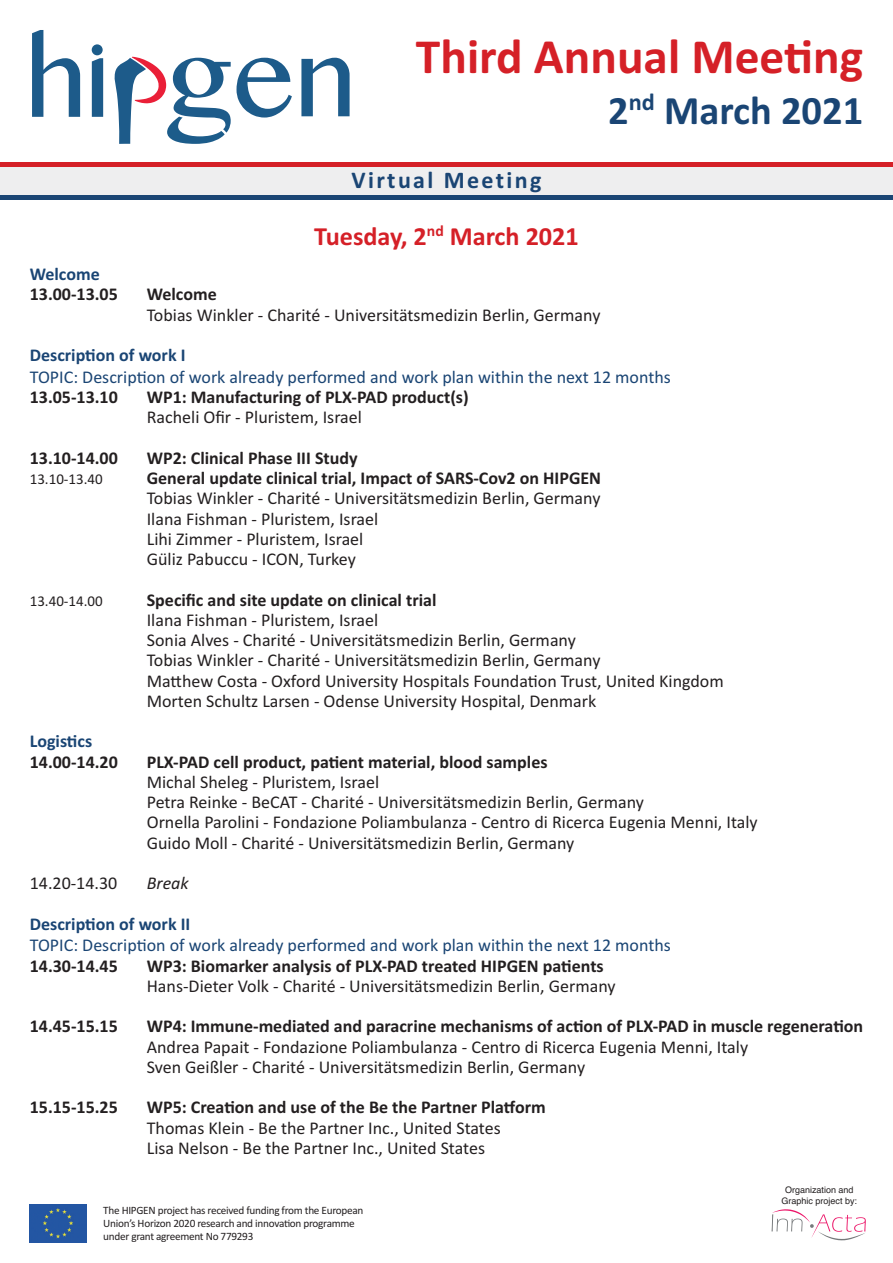
<style>
.page{position:relative;width:893px;height:1263px;background:#fff}
.page>*{position:absolute;margin:0;border:0;box-sizing:border-box;transform-origin:0 0}
.t1{font:700 49.5px "Calibri";color:#d52027}
.t2{font:700 40.5px "Calibri";color:#1a4574}
.t3{font:700 26.25px "Calibri";color:#d52027}
.t4{font:700 24px "Calibri";letter-spacing:.1em;color:#1a4574}
.t5{font:18px/20.2px "Calibri";color:#231f20}
.t6{font:700 18px "Calibri";color:#231f20}
.t7{font:18px "Calibri";color:#1a4574}
.t8{font:700 18px "Calibri";color:#1a4574}
.t9{font:italic 18px "Calibri";color:#231f20}
.t10{font:15px "Calibri";color:#231f20}
.t11{font:11.25px/12.9px "Calibri";letter-spacing:-.025em;color:#231f20}
.t12{font:9px/10.8px "Helvetica";color:#231f20;text-align:center}
</style>
<div class="page">
<div style="left:0;top:164px;width:893px;height:33px;background:#eeeeef"></div>
<img style="left:30px;top:1204px;width:57px;height:38px">
<svg style="left:32px;top:30px;width:48px;height:87px"></svg>
<svg style="left:301px;top:58px;width:49px;height:58px"></svg>
<svg style="left:92px;top:58px;width:11px;height:59px"></svg>
<div style="left:92px;top:44px;width:11px;height:11px;background:#1c5c8a;border-radius:50%"></div>
<svg style="left:114px;top:57px;width:178px;height:87px"></svg>
<hr style="left:0;top:162px;width:893px;height:4px;background:#d52027">
<hr style="left:0;top:195px;width:893px;height:4px;background:#1a4574">
<svg style="left:771px;top:1209px;width:95px;height:31px"></svg>
<h1 class="t1" style="left:416px;top:27px;width:449px">Third Annual Meeting</h1>
<h2 class="t2" style="left:608px;top:86px;width:256px">2<sup>nd</sup> March 2021</h2>
<h3 class="t4" style="left:351px;top:166px;width:192px">Virtual Meeting</h3>
<h3 class="t3" style="left:314px;top:221px;width:266px">Tuesday, 2<sup>nd</sup> March 2021</h3>
<p class="t8" style="left:30px;top:263px;width:71px">Welcome</p>
<p class="t6" style="left:30px;top:284px;width:90px">13.00-13.05</p>
<p class="t6" style="left:147px;top:284px;width:71px">Welcome</p>
<p class="t5" style="left:147px;top:304px;width:455px">Tobias Winkler - Charité - Universitätsmedizin Berlin, Germany</p>
<p class="t8" style="left:30px;top:344px;width:157px">Description of work I</p>
<p class="t7" style="left:30px;top:366px;width:643px">TOPIC: Description of work already performed and work plan within the next 12 months</p>
<p class="t6" style="left:30px;top:386px;width:90px">13.05-13.10</p>
<p class="t6" style="left:147px;top:386px;width:323px">WP1: Manufacturing of PLX-PAD product(s)</p>
<p class="t5" style="left:147px;top:407px;width:217px">Racheli Ofir - Pluristem, Israel</p>
<p class="t6" style="left:30px;top:447px;width:90px">13.10-14.00</p>
<p class="t6" style="left:147px;top:447px;width:212px">WP2: Clinical Phase III Study</p>
<p class="t10" style="left:30px;top:470px;width:74px">13.10-13.40</p>
<p class="t6" style="left:147px;top:467px;width:456px">General update clinical trial, Impact of SARS-Cov2 on HIPGEN</p>
<p class="t5" style="left:147px;top:488px;width:455px">Tobias Winkler - Charité - Universitätsmedizin Berlin, Germany Ilana Fishman - Pluristem, Israel<br>Lihi Zimmer - Pluristem, Israel<br>Güliz Pabuccu - ICON, Turkey</p>
<p class="t10" style="left:30px;top:592px;width:74px">13.40-14.00</p>
<p class="t6" style="left:147px;top:589px;width:291px">Specific and site update on clinical trial</p>
<p class="t5" style="left:147px;top:609px;width:578px">Ilana Fishman - Pluristem, Israel<br>Sonia Alves - Charité - Universitätsmedizin Berlin, Germany<br>Tobias Winkler - Charité - Universitätsmedizin Berlin, Germany<br>Matthew Costa - Oxford University Hospitals Foundation Trust, United Kingdom Morten Schultz Larsen - Odense University Hospital, Denmark</p>
<p class="t8" style="left:30px;top:731px;width:64px">Logistics</p>
<p class="t6" style="left:30px;top:751px;width:90px">14.00-14.20</p>
<p class="t6" style="left:147px;top:751px;width:402px">PLX-PAD cell product, patient material, blood samples</p>
<p class="t5" style="left:147px;top:771px;width:612px">Michal Sheleg - Pluristem, Israel<br>Petra Reinke - BeCAT - Charité - Universitätsmedizin Berlin, Germany<br>Ornella Parolini - Fondazione Poliambulanza - Centro di Ricerca Eugenia Menni, Italy Guido Moll - Charité - Universitätsmedizin Berlin, Germany</p>
<p class="t5" style="left:30px;top:873px;width:89px">14.20-14.30</p>
<p class="t9" style="left:147px;top:872px;width:44px">Break</p>
<p class="t8" style="left:30px;top:913px;width:162px">Description of work II</p>
<p class="t7" style="left:30px;top:935px;width:643px">TOPIC: Description of work already performed and work plan within the next 12 months</p>
<p class="t6" style="left:30px;top:955px;width:90px">14.30-14.45</p>
<p class="t6" style="left:147px;top:955px;width:458px">WP3: Biomarker analysis of PLX-PAD treated HIPGEN patients</p>
<p class="t5" style="left:147px;top:975px;width:470px">Hans-Dieter Volk - Charité - Universitätsmedizin Berlin, Germany</p>
<p class="t6" style="left:30px;top:1016px;width:90px">14.45-15.15</p>
<p class="t6" style="left:147px;top:1016px;width:718px">WP4: Immune-mediated and paracrine mechanisms of action of PLX-PAD in muscle regeneration</p>
<p class="t5" style="left:147px;top:1036px;width:603px">Andrea Papait - Fondazione Poliambulanza - Centro di Ricerca Eugenia Menni, Italy<br>Sven Geißler - Charité - Universitätsmedizin Berlin, Germany</p>
<p class="t6" style="left:30px;top:1097px;width:90px">15.15-15.25</p>
<p class="t6" style="left:147px;top:1097px;width:400px">WP5: Creation and use of the Be the Partner Platform</p>
<p class="t5" style="left:147px;top:1117px;width:355px">Thomas Klein - Be the Partner Inc., United States<br>Lisa Nelson - Be the Partner Inc., United States</p>
<p class="t12" style="left:782px;top:1184px;width:77px">Organization and<br>Graphic project by:</p>
<p class="t11" style="left:103px;top:1204px;width:262px">The HIPGEN project has received funding from the European<br>Union’s Horizon 2020 research and innovation programme under grant agreement No 779293</p>
</div>
